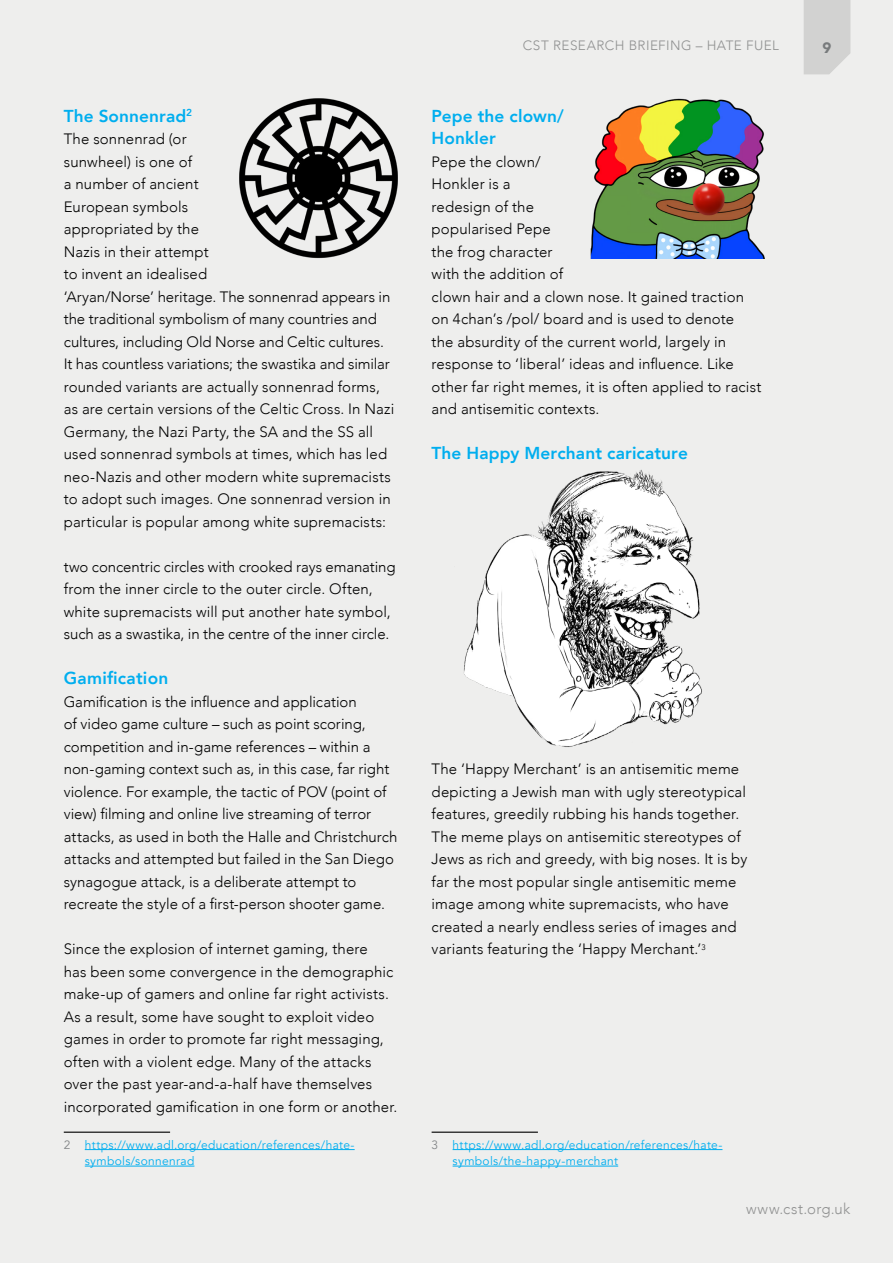
<style>
.page{position:relative;width:893px;height:1263px;background:#eeeeed}
.page>*{position:absolute;margin:0;border:0;box-sizing:border-box;transform-origin:0 0}
.t1{font:800 17.25px/22.5px "Avenir";letter-spacing:.005em;color:#00aeef}
.t2{font:300 15px/22.5px "Avenir";letter-spacing:.005em;color:#000}
.t3{font:300 15px "Avenir";letter-spacing:.035em;color:#9b9c9d}
.t4{font:900 15px "Avenir";color:#818486}
.t5{font:300 13.5px "Avenir";letter-spacing:.03em;color:#9b9c9d}
.t6{font:12px/16.5px "Avenir";letter-spacing:.025em;color:#00aeef}
.s1{color:#818486}
</style>
<div class="page">
<hr style="left:64px;top:1131px;width:106px;height:2px;background:#000">
<hr style="left:85px;top:1149px;width:270px;height:1px;background:#00aeef">
<hr style="left:85px;top:1166px;width:109px;height:1px;background:#00aeef">
<hr style="left:432px;top:1131px;width:106px;height:2px;background:#000">
<hr style="left:453px;top:1149px;width:269px;height:1px;background:#00aeef">
<hr style="left:453px;top:1166px;width:165px;height:1px;background:#00aeef">
<img style="left:239px;top:98px;width:159px;height:160px">
<img style="left:591px;top:98px;width:174px;height:160px">
<img style="left:463px;top:469px;width:239px;height:278px">
<p class="t1" style="left:64px;top:104px;width:130px">The Sonnenrad<sup>2</sup></p>
<p class="t2" style="left:64px;top:128px;width:332px">The sonnenrad (or<br>sunwheel) is one of<br>a number of ancient<br>European symbols<br>appropriated by the<br>Nazis in their attempt<br>to invent an idealised<br>‘Aryan/Norse’ heritage. The sonnenrad appears in the traditional symbolism of many countries and cultures, including Old Norse and Celtic cultures.<br>It has countless variations; the swastika and similar rounded variants are actually sonnenrad forms, as are certain versions of the Celtic Cross. In Nazi Germany, the Nazi Party, the SA and the SS all used sonnenrad symbols at times, which has led neo-Nazis and other modern white supremacists to adopt such images. One sonnenrad version in particular is popular among white supremacists:</p>
<p class="t2" style="left:64px;top:555px;width:333px">two concentric circles with crooked rays emanating from the inner circle to the outer circle. Often, white supremacists will put another hate symbol, such as a swastika, in the centre of the inner circle.</p>
<p class="t1" style="left:64px;top:667px;width:106px">Gamification</p>
<p class="t2" style="left:64px;top:690px;width:335px">Gamification is the influence and application<br>of video game culture – such as point scoring, competition and in-game references – within a non-gaming context such as, in this case, far right violence. For example, the tactic of POV (point of view) filming and online live streaming of terror attacks, as used in both the Halle and Christchurch attacks and attempted but failed in the San Diego synagogue attack, is a deliberate attempt to recreate the style of a first-person shooter game.</p>
<p class="t2" style="left:64px;top:938px;width:335px">Since the explosion of internet gaming, there<br>has been some convergence in the demographic make-up of gamers and online far right activists.<br>As a result, some have sought to exploit video games in order to promote far right messaging, often with a violent edge. Many of the attacks over the past year-and-a-half have themselves incorporated gamification in one form or another.</p>
<p class="t6" style="left:85px;top:1136px;width:271px;text-indent:-21px"><span class="s1">2</span> https://www.adl.org/education/references/hate&shy;symbols/sonnenrad</p>
<p class="t5" style="left:523px;top:37px;width:257px">CST RESEARCH BRIEFING – HATE FUEL</p>
<p class="t4" style="left:823px;top:35px;width:10px">9</p>
<p class="t1" style="left:432px;top:104px;width:134px">Pepe the clown/<br>Honkler</p>
<p class="t2" style="left:432px;top:150px;width:331px">Pepe the clown/<br>Honkler is a<br>redesign of the<br>popularised Pepe<br>the frog character<br>with the addition of<br>clown hair and a clown nose. It gained traction on 4chan’s /pol/ board and is used to denote<br>the absurdity of the current world, largely in response to ‘liberal’ ideas and influence. Like other far right memes, it is often applied to racist and antisemitic contexts.</p>
<p class="t1" style="left:432px;top:442px;width:258px">The Happy Merchant caricature</p>
<p class="t2" style="left:432px;top:758px;width:317px">The ‘Happy Merchant’ is an antisemitic meme depicting a Jewish man with ugly stereotypical features, greedily rubbing his hands together.<br>The meme plays on antisemitic stereotypes of Jews as rich and greedy, with big noses. It is by far the most popular single antisemitic meme image among white supremacists, who have created a nearly endless series of images and variants featuring the ‘Happy Merchant.’<sup>3</sup></p>
<p class="t6" style="left:453px;top:1136px;width:271px;text-indent:-21px"><span class="s1">3</span> https://www.adl.org/education/references/hate&shy;symbols/the-happy-merchant</p>
<p class="t3" style="left:746px;top:1200px;width:106px">www.cst.org.uk</p>
</div>
